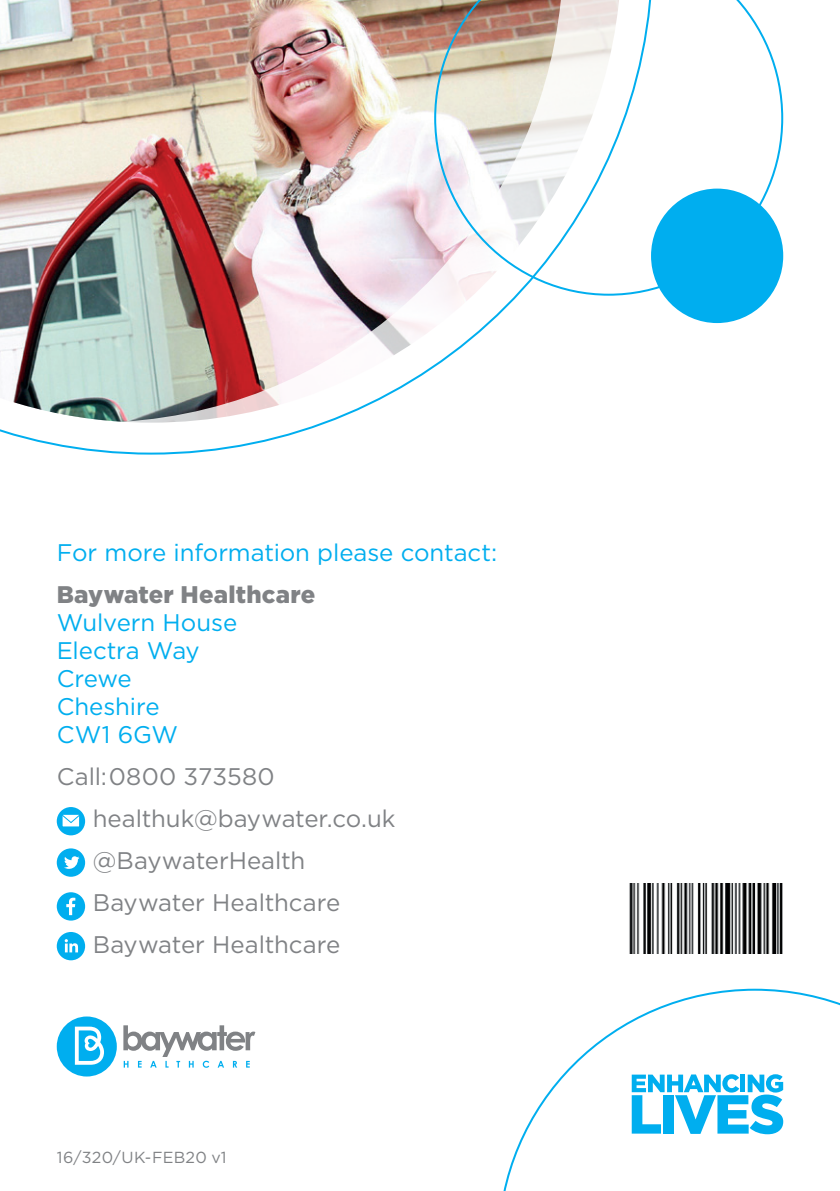
<style>
.page{position:relative;width:840px;height:1191px;background:#fff}
.page>*{position:absolute;margin:0;border:0;box-sizing:border-box;transform-origin:0 0}
.t1{font:24px/42px "Gotham";color:#808285}
.t2{font:24px/28px "Gotham";letter-spacing:-.005em;color:#00aeef}
.t3{font:900 24px "Gotham";letter-spacing:.01em;color:#808285}
.t4{font:16px "Gotham";letter-spacing:.015em;color:#808285}
</style>
<div class="page">
<svg style="left:57px;top:1016px;width:60px;height:60px"></svg>
<svg style="left:123px;top:1025px;width:132px;height:42px"></svg>
<div style="left:57px;top:807px;width:28px;height:28px;background:#00aeef;border-radius:50%"></div>
<div style="left:57px;top:848px;width:28px;height:28px;background:#00aeef;border-radius:50%"></div>
<svg style="left:64px;top:856px;width:15px;height:13px"></svg>
<div style="left:57px;top:892px;width:28px;height:28px;background:#00aeef;border-radius:50%"></div>
<svg style="left:66px;top:897px;width:9px;height:18px"></svg>
<div style="left:57px;top:932px;width:28px;height:28px;background:#00aeef;border-radius:50%"></div>
<svg style="left:65px;top:939px;width:13px;height:13px"></svg>
<div style="left:62px;top:814px;width:18px;height:13px;background:#fff"></div>
<svg style="left:64px;top:816px;width:14px;height:7px"></svg>
<div style="left:62px;top:814px;width:18px;height:13px;border:1px solid #00aeef"></div>
<svg style="left:503px;top:988px;width:336px;height:203px"></svg>
<img style="left:0;top:0;width:518px;height:422px">
<svg style="left:434px;top:0;width:348px;height:296px"></svg>
<div style="left:651px;top:190px;width:130px;height:132px;background:#00aeef;border-radius:50%"></div>
<img style="left:629px;top:883px;width:154px;height:70px">
<p class="t2" style="left:57px;top:538px;width:442px">For more information please contact:</p>
<p class="t3" style="left:57px;top:580px;width:260px">Baywater Healthcare</p>
<p class="t2" style="left:57px;top:608px;width:182px">Wulvern House<br>Electra Way<br>Crewe<br>Cheshire<br>CW1 6GW</p>
<p class="t1" style="left:93px;top:755px;width:304px;text-indent:-36px">Call:0800 373580 healthuk@baywater.co.uk @BaywaterHealth<br>Baywater Healthcare<br>Baywater Healthcare</p>
<p class="t4" style="left:57px;top:1148px;width:171px">16/320/UK-FEB20 v1</p>
</div>
